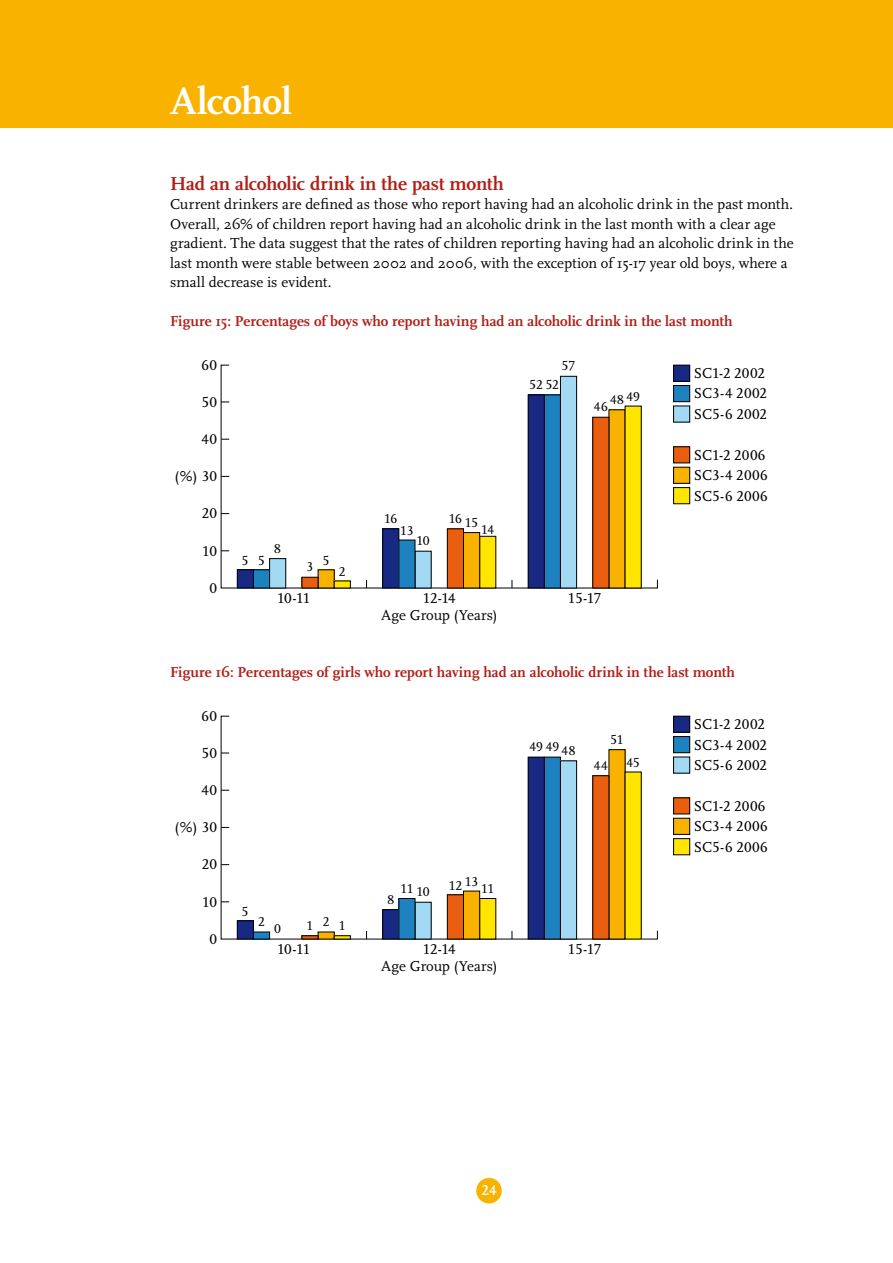
<style>
.page{position:relative;width:893px;height:1263px;background:#fff}
.page>*{position:absolute;margin:0;border:0;box-sizing:border-box;transform-origin:0 0}
.t1{font:700 39px "Scala";letter-spacing:-.02em;color:#fff}
.t2{font:700 19.5px "Scala";letter-spacing:-.01em;color:#b11f17}
.t3{font:15px/19.5px "Scala";letter-spacing:.005em;color:#000}
.t4{font:15px/20.4px "Scala Caps";letter-spacing:.005em;color:#000}
.t5{font:700 15px "Scala";color:#b11f17}
.t6{font:700 15px "Scala Figures";color:#fff}
.t7{font:13.5px "Scala Caps";letter-spacing:-.01em;color:#000}
</style>
<div class="page">
<svg style="left:220px;top:364px;width:438px;height:225px"></svg>
<div style="left:253px;top:570px;width:17px;height:18px;background:#1f82c0"></div>
<div style="left:253px;top:569px;width:17px;height:19px;border:1px solid #000"></div>
<div style="left:318px;top:570px;width:16px;height:18px;background:#f9b200"></div>
<div style="left:383px;top:529px;width:16px;height:59px;background:#172983"></div>
<div style="left:382px;top:528px;width:17px;height:60px;border:1px solid #000"></div>
<div style="left:415px;top:551px;width:16px;height:37px;background:#a2daf4"></div>
<div style="left:415px;top:551px;width:17px;height:37px;border:1px solid #000"></div>
<div style="left:447px;top:529px;width:16px;height:59px;background:#e95e0f"></div>
<div style="left:447px;top:528px;width:17px;height:60px;border:1px solid #000"></div>
<div style="left:480px;top:536px;width:16px;height:52px;background:#ffe500"></div>
<div style="left:544px;top:395px;width:16px;height:193px;background:#1f82c0"></div>
<div style="left:609px;top:410px;width:16px;height:178px;background:#f9b200"></div>
<div style="left:237px;top:570px;width:16px;height:18px;background:#172983"></div>
<div style="left:237px;top:569px;width:17px;height:19px;border:1px solid #000"></div>
<div style="left:270px;top:559px;width:16px;height:29px;background:#a2daf4"></div>
<div style="left:269px;top:558px;width:17px;height:30px;border:1px solid #000"></div>
<div style="left:302px;top:577px;width:16px;height:11px;background:#e95e0f"></div>
<div style="left:334px;top:581px;width:16px;height:7px;background:#ffe500"></div>
<div style="left:399px;top:540px;width:16px;height:48px;background:#1f82c0"></div>
<div style="left:463px;top:533px;width:17px;height:55px;background:#f9b200"></div>
<div style="left:463px;top:532px;width:17px;height:56px;border:1px solid #000"></div>
<div style="left:528px;top:395px;width:16px;height:193px;background:#172983"></div>
<div style="left:528px;top:394px;width:17px;height:194px;border:1px solid #000"></div>
<div style="left:560px;top:376px;width:17px;height:212px;background:#a2daf4"></div>
<div style="left:560px;top:376px;width:17px;height:212px;border:1px solid #000"></div>
<div style="left:593px;top:417px;width:16px;height:171px;background:#e95e0f"></div>
<div style="left:625px;top:406px;width:16px;height:182px;background:#ffe500"></div>
<div style="left:674px;top:365px;width:16px;height:16px;background:#172983"></div>
<div style="left:673px;top:365px;width:17px;height:17px;border:1px solid #000"></div>
<div style="left:674px;top:385px;width:16px;height:17px;background:#1f82c0"></div>
<div style="left:673px;top:385px;width:17px;height:17px;border:1px solid #000"></div>
<div style="left:674px;top:406px;width:16px;height:16px;background:#a2daf4"></div>
<div style="left:673px;top:406px;width:17px;height:16px;border:1px solid #000"></div>
<div style="left:674px;top:447px;width:16px;height:16px;background:#e95e0f"></div>
<div style="left:673px;top:446px;width:17px;height:17px;border:1px solid #000"></div>
<div style="left:674px;top:467px;width:16px;height:16px;background:#f9b200"></div>
<div style="left:673px;top:467px;width:17px;height:17px;border:1px solid #000"></div>
<div style="left:674px;top:488px;width:16px;height:16px;background:#ffe500"></div>
<div style="left:673px;top:487px;width:17px;height:17px;border:1px solid #000"></div>
<svg style="left:220px;top:715px;width:438px;height:225px"></svg>
<div style="left:253px;top:932px;width:17px;height:7px;background:#1f82c0"></div>
<div style="left:318px;top:932px;width:16px;height:7px;background:#f9b200"></div>
<div style="left:383px;top:910px;width:16px;height:29px;background:#172983"></div>
<div style="left:382px;top:909px;width:17px;height:30px;border:1px solid #000"></div>
<div style="left:415px;top:902px;width:16px;height:37px;background:#a2daf4"></div>
<div style="left:415px;top:902px;width:17px;height:37px;border:1px solid #000"></div>
<div style="left:447px;top:895px;width:16px;height:44px;background:#e95e0f"></div>
<div style="left:447px;top:894px;width:17px;height:45px;border:1px solid #000"></div>
<div style="left:480px;top:898px;width:16px;height:41px;background:#ffe500"></div>
<div style="left:544px;top:757px;width:16px;height:182px;background:#1f82c0"></div>
<div style="left:609px;top:750px;width:16px;height:189px;background:#f9b200"></div>
<div style="left:237px;top:921px;width:16px;height:18px;background:#172983"></div>
<div style="left:237px;top:920px;width:17px;height:19px;border:1px solid #000"></div>
<div style="left:302px;top:935px;width:16px;height:4px;border:1px solid #000"></div>
<div style="left:334px;top:935px;width:17px;height:4px;border:1px solid #000"></div>
<div style="left:399px;top:898px;width:16px;height:41px;background:#1f82c0"></div>
<div style="left:463px;top:891px;width:17px;height:48px;background:#f9b200"></div>
<div style="left:463px;top:891px;width:17px;height:48px;border:1px solid #000"></div>
<div style="left:528px;top:757px;width:16px;height:182px;background:#172983"></div>
<div style="left:528px;top:757px;width:17px;height:182px;border:1px solid #000"></div>
<div style="left:560px;top:761px;width:17px;height:178px;background:#a2daf4"></div>
<div style="left:560px;top:760px;width:17px;height:179px;border:1px solid #000"></div>
<div style="left:593px;top:776px;width:16px;height:163px;background:#e95e0f"></div>
<div style="left:625px;top:772px;width:16px;height:167px;background:#ffe500"></div>
<div style="left:674px;top:716px;width:16px;height:16px;background:#172983"></div>
<div style="left:673px;top:716px;width:17px;height:17px;border:1px solid #000"></div>
<div style="left:674px;top:736px;width:16px;height:17px;background:#1f82c0"></div>
<div style="left:673px;top:736px;width:17px;height:17px;border:1px solid #000"></div>
<div style="left:674px;top:757px;width:16px;height:16px;background:#a2daf4"></div>
<div style="left:673px;top:757px;width:17px;height:16px;border:1px solid #000"></div>
<div style="left:674px;top:798px;width:16px;height:16px;background:#e95e0f"></div>
<div style="left:673px;top:797px;width:17px;height:17px;border:1px solid #000"></div>
<div style="left:674px;top:818px;width:16px;height:16px;background:#f9b200"></div>
<div style="left:673px;top:818px;width:17px;height:17px;border:1px solid #000"></div>
<div style="left:674px;top:839px;width:16px;height:16px;background:#ffe500"></div>
<div style="left:673px;top:838px;width:17px;height:17px;border:1px solid #000"></div>
<div style="left:0;top:0;width:893px;height:128px;background:#f9b200"></div>
<div style="left:476px;top:1178px;width:26px;height:25px;background:#f9b200;border-radius:50%"></div>
<h1 class="t1" style="left:170px;top:79px;width:123px">Alcohol</h1>
<h2 class="t2" style="left:170px;top:172px;width:335px">Had an alcoholic drink in the past month</h2>
<p class="t3" style="left:170px;top:195px;width:625px">Current drinkers are defined as those who report having had an alcoholic drink in the past month.<br>Overall, 26% of children report having had an alcoholic drink in the last month with a clear age gradient. The data suggest that the rates of children reporting having had an alcoholic drink in the last month were stable between 2002 and 2006, with the exception of 15-17 year old boys, where a small decrease is evident.</p>
<p class="t5" style="left:170px;top:313px;width:564px">Figure 15: Percentages of boys who report having had an alcoholic drink in the last month</p>
<p class="t4" style="left:202px;top:355px;width:17px">60</p>
<p class="t4" style="left:202px;top:392px;width:17px">50</p>
<p class="t4" style="left:201px;top:429px;width:17px">40</p>
<p class="t4" style="left:174px;top:466px;width:44px">(%) 30</p>
<p class="t4" style="left:202px;top:504px;width:17px">20</p>
<p class="t4" style="left:202px;top:541px;width:16px">10</p>
<p class="t4" style="left:209px;top:578px;width:9px">0</p>
<p class="t7" style="left:562px;top:359px;width:15px">57</p>
<p class="t7" style="left:530px;top:377px;width:31px">52 52</p>
<p class="t7" style="left:610px;top:391px;width:31px">48 49</p>
<p class="t7" style="left:594px;top:399px;width:15px">46</p>
<p class="t7" style="left:242px;top:553px;width:24px">5 5</p>
<p class="t7" style="left:274px;top:541px;width:8px">8</p>
<p class="t7" style="left:307px;top:559px;width:8px">3</p>
<p class="t7" style="left:323px;top:553px;width:8px">5</p>
<p class="t7" style="left:339px;top:564px;width:8px">2</p>
<p class="t7" style="left:384px;top:511px;width:15px">16</p>
<p class="t7" style="left:400px;top:523px;width:15px">13</p>
<p class="t7" style="left:416px;top:533px;width:15px">10</p>
<p class="t7" style="left:449px;top:513px;width:31px">16 15</p>
<p class="t7" style="left:481px;top:522px;width:14px">14</p>
<p class="t4" style="left:277px;top:589px;width:35px">10-11</p>
<p class="t4" style="left:423px;top:589px;width:34px">12-14</p>
<p class="t4" style="left:568px;top:589px;width:35px">15-17</p>
<p class="t3" style="left:381px;top:606px;width:118px">Age Group (Years)</p>
<p class="t4" style="left:694px;top:363px;width:75px">SC1-2 2002<br>SC3-4 2002<br>SC5-6 2002</p>
<p class="t4" style="left:694px;top:445px;width:75px">SC1-2 2006<br>SC3-4 2006<br>SC5-6 2006</p>
<p class="t5" style="left:170px;top:664px;width:566px">Figure 16: Percentages of girls who report having had an alcoholic drink in the last month</p>
<p class="t4" style="left:202px;top:706px;width:17px">60</p>
<p class="t4" style="left:202px;top:743px;width:17px">50</p>
<p class="t4" style="left:201px;top:780px;width:17px">40</p>
<p class="t4" style="left:174px;top:817px;width:44px">(%) 30</p>
<p class="t4" style="left:202px;top:855px;width:17px">20</p>
<p class="t4" style="left:202px;top:892px;width:16px">10</p>
<p class="t4" style="left:209px;top:929px;width:9px">0</p>
<p class="t7" style="left:529px;top:739px;width:48px">49 49 48</p>
<p class="t7" style="left:610px;top:733px;width:15px">51</p>
<p class="t7" style="left:594px;top:758px;width:16px">44</p>
<p class="t7" style="left:626px;top:755px;width:15px">45</p>
<p class="t7" style="left:242px;top:904px;width:8px">5</p>
<p class="t7" style="left:258px;top:914px;width:8px">2</p>
<p class="t7" style="left:274px;top:922px;width:8px">0</p>
<p class="t7" style="left:307px;top:918px;width:41px">121</p>
<p class="t7" style="left:400px;top:883px;width:31px">11 10</p>
<p class="t7" style="left:387px;top:892px;width:8px">8</p>
<p class="t7" style="left:449px;top:876px;width:31px">12 13</p>
<p class="t7" style="left:481px;top:881px;width:15px">11</p>
<p class="t4" style="left:277px;top:940px;width:35px">10-11</p>
<p class="t4" style="left:423px;top:940px;width:34px">12-14</p>
<p class="t4" style="left:568px;top:940px;width:35px">15-17</p>
<p class="t3" style="left:381px;top:957px;width:118px">Age Group (Years)</p>
<p class="t4" style="left:694px;top:714px;width:75px">SC1-2 2002<br>SC3-4 2002<br>SC5-6 2002</p>
<p class="t4" style="left:694px;top:796px;width:75px">SC1-2 2006<br>SC3-4 2006<br>SC5-6 2006</p>
<p class="t6" style="left:481px;top:1181px;width:16px">24</p>
</div>
